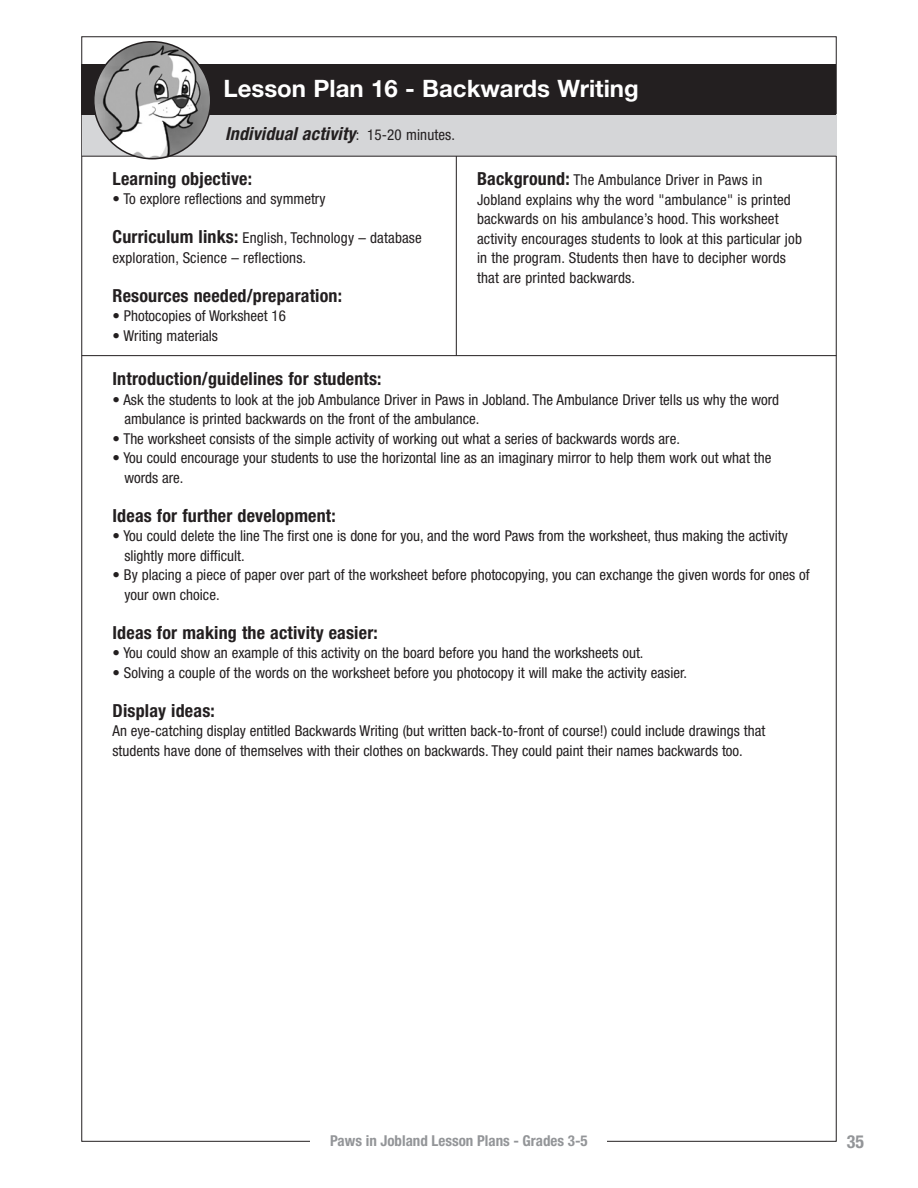
<style>
.page{position:relative;width:918px;height:1188px;background:#fff}
.page>*{position:absolute;margin:0;border:0;box-sizing:border-box;transform-origin:0 0}
.t1{font:700 24px "Helvetica Neue";color:#fff}
.body_text_subhead{font:700 condensed 18px "Helvetica Neue";letter-spacing:.01em;color:#231f20}
.body_text_subhead-2{font:italic 700 condensed 18px "Helvetica Neue";letter-spacing:.01em;color:#231f20}
.t2{font:700 condensed 18px "Helvetica Neue";color:#939598}
.Main_body_text{font:condensed 15px/19.5px "Helvetica Neue";color:#231f20}
.body_text_subhead-3{font:condensed 15px/19.5px "Helvetica Neue";letter-spacing:.01em;color:#231f20}
.t3{font:700 condensed 15px "Helvetica Neue";color:#939598}
.s1{font-weight:400;font-style:normal;font-size:15px}
.s2{font-weight:700;font-size:18px}
</style>
<div class="page">
<div style="left:82px;top:114px;width:755px;height:42px;background:#d5d6d8"></div>
<div style="left:82px;top:64px;width:754px;height:51px;background:#231f20"></div>
<hr style="left:82px;top:355px;width:754px;height:1px;background:#231f20">
<hr style="left:456px;top:156px;width:1px;height:200px;background:#231f20">
<hr style="left:82px;top:156px;width:754px;height:1px;background:#231f20">
<img style="left:94px;top:42px;width:117px;height:117px;border-radius:50%">
<div style="left:93px;top:41px;width:119px;height:118px;border:2px solid #231f20;border-radius:50%"></div>
<p class="t1" style="left:224px;top:74px;width:417px">Lesson Plan 16 - Backwards Writing</p>
<p class="body_text_subhead-2" style="left:225px;top:123px;width:232px">Individual activity<span class="s1">: 15-20 minutes.</span></p>
<p class="body_text_subhead" style="left:112px;top:168px;width:141px">Learning objective:</p>
<p class="Main_body_text" style="left:112px;top:189px;width:215px">• To explore reflections and symmetry</p>
<p class="body_text_subhead-3" style="left:112px;top:228px;width:311px"><span class="s2">Curriculum links:</span> English, Technology – database exploration, Science – reflections.</p>
<p class="body_text_subhead" style="left:112px;top:285px;width:231px">Resources needed/preparation:</p>
<p class="Main_body_text" style="left:112px;top:306px;width:175px">• Photocopies of Worksheet 16</p>
<p class="Main_body_text" style="left:112px;top:326px;width:107px">• Writing materials</p>
<p class="body_text_subhead-3" style="left:477px;top:170px;width:326px"><span class="s2">Background:</span> The Ambulance Driver in Paws in Jobland explains why the word "ambulance" is printed backwards on his ambulance’s hood. This worksheet activity encourages students to look at this particular job in the program. Students then have to decipher words that are printed backwards.</p>
<p class="body_text_subhead" style="left:112px;top:368px;width:271px">Introduction/guidelines for students:</p>
<p class="Main_body_text" style="left:124px;top:390px;width:656px;text-indent:-12px">• Ask the students to look at the job Ambulance Driver in Paws in Jobland. The Ambulance Driver tells us why the word ambulance is printed backwards on the front of the ambulance.</p>
<p class="Main_body_text" style="left:112px;top:429px;width:569px">• The worksheet consists of the simple activity of working out what a series of backwards words are.</p>
<p class="Main_body_text" style="left:124px;top:448px;width:648px;text-indent:-12px">• You could encourage your students to use the horizontal line as an imaginary mirror to help them work out what the words are.</p>
<p class="body_text_subhead" style="left:112px;top:505px;width:225px">Ideas for further development:</p>
<p class="Main_body_text" style="left:124px;top:526px;width:665px;text-indent:-12px">• You could delete the line The first one is done for you, and the word Paws from the worksheet, thus making the activity slightly more difficult.</p>
<p class="Main_body_text" style="left:124px;top:565px;width:687px;text-indent:-12px">• By placing a piece of paper over part of the worksheet before photocopying, you can exchange the given words for ones of your own choice.</p>
<p class="body_text_subhead" style="left:112px;top:622px;width:267px">Ideas for making the activity easier:</p>
<p class="Main_body_text" style="left:112px;top:643px;width:533px">• You could show an example of this activity on the board before you hand the worksheets out.</p>
<p class="Main_body_text" style="left:112px;top:663px;width:576px">• Solving a couple of the words on the worksheet before you photocopy it will make the activity easier.</p>
<p class="body_text_subhead" style="left:112px;top:700px;width:104px">Display ideas:</p>
<p class="Main_body_text" style="left:112px;top:721px;width:654px">An eye-catching display entitled Backwards Writing (but written back-to-front of course!) could include drawings that students have done of themselves with their clothes on backwards. They could paint their names backwards too.</p>
<p class="t3" style="left:330px;top:1131px;width:259px">Paws in Jobland Lesson Plans - Grades 3-5</p>
<p class="t2" style="left:847px;top:1131px;width:19px">35</p>
</div>
